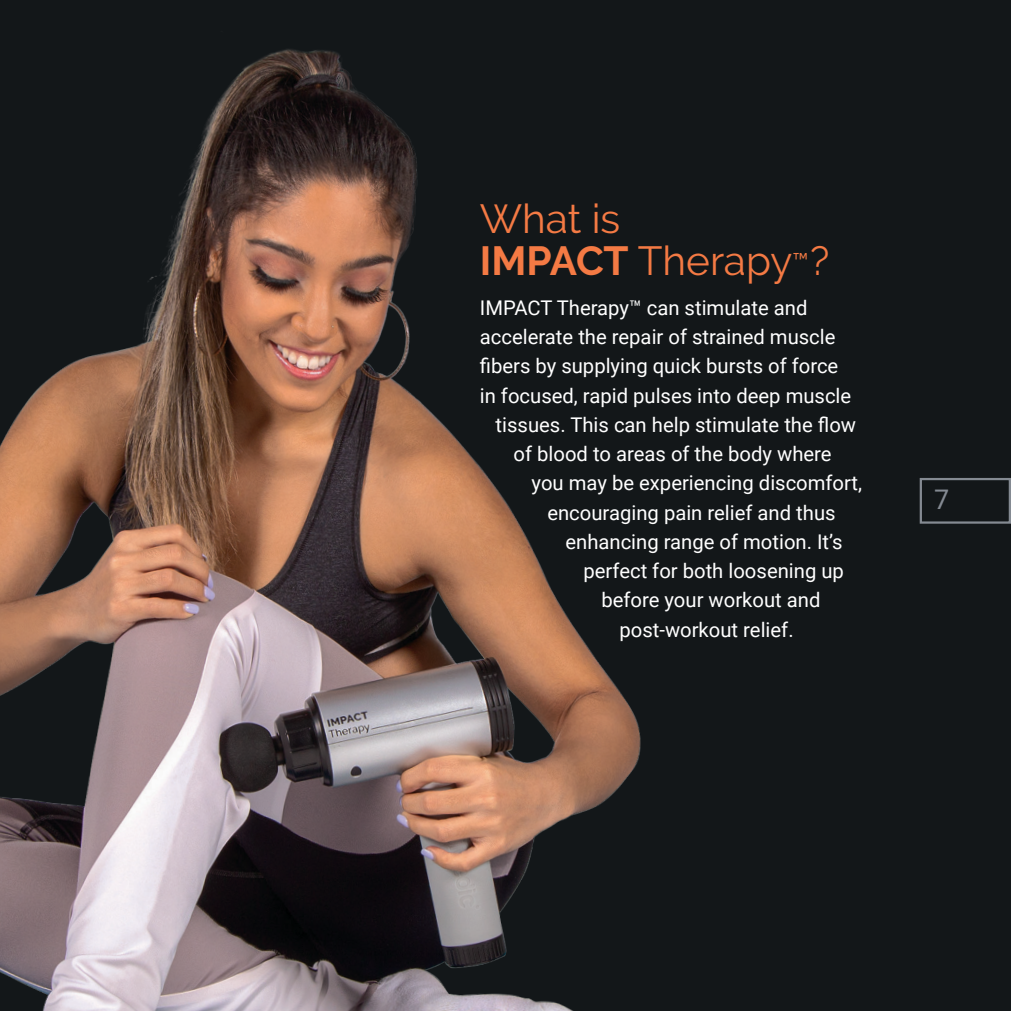
<style>
.page{position:relative;width:1011px;height:1011px;background:#fff}
.page>*{position:absolute;margin:0;border:0;box-sizing:border-box;transform-origin:0 0}
.t1{font:40.5px/42.8px "Raleway";color:#f47a44}
.t2{font:27px "Roboto";color:#848a92}
.Body_Copy{font:20.25px "Roboto";color:#fff}
.s1{font-weight:700}
</style>
<div class="page">
<div style="left:19px;top:0;width:991px;height:1010px;background:#131719"></div>
<img style="left:0;top:2px;width:641px;height:1008px">
<div style="left:919px;top:478px;width:91px;height:45px;border:2px solid #848a92"></div>
<h1 class="t1" style="left:480px;top:197px;width:351px">What is<br><span class="s1">IMPACT</span> Therapy<sup>™</sup>?</h1>
<p class="Body_Copy" style="left:480px;top:293px;width:329px">IMPACT Therapy™ can stimulate and</p>
<p class="Body_Copy" style="left:480px;top:322px;width:357px">accelerate the repair of strained muscle</p>
<p class="Body_Copy" style="left:480px;top:352px;width:360px">fibers by supplying quick bursts of force</p>
<p class="Body_Copy" style="left:480px;top:381px;width:373px">in focused, rapid pulses into deep muscle</p>
<p class="Body_Copy" style="left:495px;top:410px;width:362px">tissues. This can help stimulate the flow</p>
<p class="Body_Copy" style="left:513px;top:439px;width:319px">of blood to areas of the body where</p>
<p class="Body_Copy" style="left:531px;top:469px;width:332px">you may be experiencing discomfort,</p>
<p class="Body_Copy" style="left:547px;top:498px;width:290px">encouraging pain relief and thus</p>
<p class="Body_Copy" style="left:565px;top:527px;width:279px">enhancing range of motion. It’s</p>
<p class="Body_Copy" style="left:583px;top:556px;width:262px">perfect for both loosening up</p>
<p class="Body_Copy" style="left:601px;top:586px;width:220px">before your workout and</p>
<p class="Body_Copy" style="left:619px;top:615px;width:176px">post-workout relief.</p>
<h2 class="t2" style="left:934px;top:480px;width:17px">7</h2>
</div>
